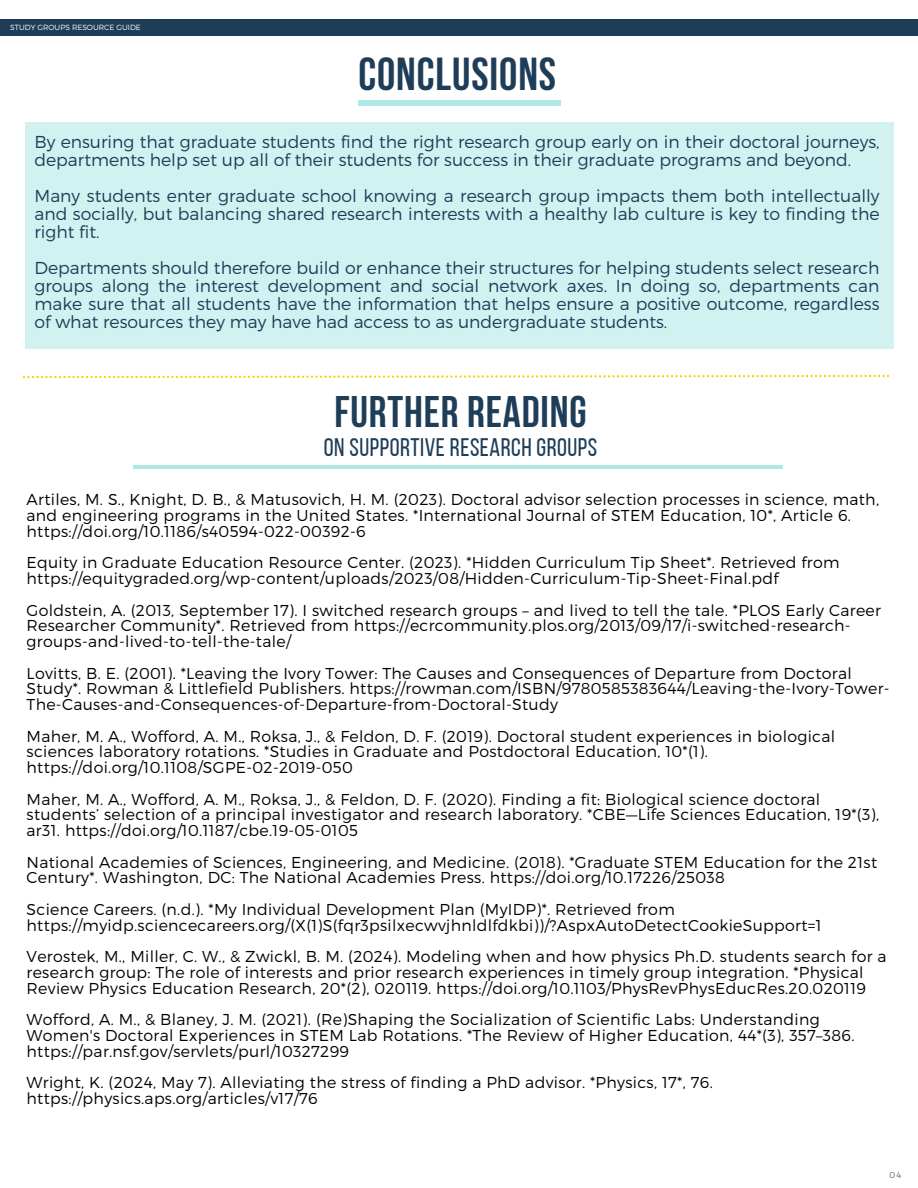
<style>
.page{position:relative;width:918px;height:1188px;background:#fff}
.page>*{position:absolute;margin:0;border:0;box-sizing:border-box;transform-origin:0 0}
.t1{font:700 46.05px "Bebas Neue";letter-spacing:.02em;color:#1e3d58}
.t2{font:700 44.1px "Bebas Neue";letter-spacing:.02em;color:#1e3d58}
.t3{font:25.35px "Bebas Neue";letter-spacing:.02em;color:#1e3d58}
.t4{font:300 17.25px/18px "Montserrat";color:#1e3d58;text-align:justify}
.t5{font:300 15.75px/15.8px "Montserrat";letter-spacing:.02em;color:#000}
.t6{font:300 8.4px "Montserrat";color:#5c6065}
.t7{font:300 7.5px "Montserrat";color:#fff}
</style>
<div class="page">
<div style="left:0;top:19px;width:918px;height:17px;background:#1e3d58"></div>
<svg style="left:23px;top:375px;width:866px;height:3px"></svg>
<div style="left:25px;top:122px;width:868px;height:226px;background:#d2f1f1"></div>
<hr style="left:134px;top:465px;width:649px;height:3px;background:#b0e8e8">
<div style="left:359px;top:100px;width:202px;height:5px;background:#b0e8e8"></div>
<p class="t7" style="left:10px;top:22px;width:132px">STUDY GROUPS RESOURCE GUIDE</p>
<p class="t1" style="left:358px;top:55px;width:199px">CONCLUSIONS</p>
<h3 class="t4" style="left:34px;top:132px;width:847px">By ensuring that graduate students find the right research group early on in their doctoral journeys, departments help set up all of their students for success in their graduate programs and beyond.</h3>
<h3 class="t4" style="left:34px;top:186px;width:847px">Many students enter graduate school knowing a research group impacts them both intellectually and socially, but balancing shared research interests with a healthy lab culture is key to finding the right fit.</h3>
<h3 class="t4" style="left:34px;top:258px;width:847px">Departments should therefore build or enhance their structures for helping students select research groups along the interest development and social network axes. In doing so, departments can make sure that all students have the information that helps ensure a positive outcome, regardless of what resources they may have had access to as undergraduate students.</h3>
<h1 class="t2" style="left:334px;top:394px;width:254px">FURTHER READING</h1>
<h3 class="t3" style="left:324px;top:437px;width:275px">ON SUPPORTIVE RESEARCH GROUPS</h3>
<h2 class="t5" style="left:27px;top:491px;width:854px">Artiles, M. S., Knight, D. B., &amp; Matusovich, H. M. (2023). Doctoral advisor selection processes in science, math, and engineering programs in the United States. *International Journal of STEM Education, 10*, Article 6. https://doi.org/10.1186/s40594-022-00392-6</h2>
<h3 class="t5" style="left:27px;top:554px;width:814px">Equity in Graduate Education Resource Center. (2023). *Hidden Curriculum Tip Sheet*. Retrieved from https://equitygraded.org/wp-content/uploads/2023/08/Hidden-Curriculum-Tip-Sheet-Final.pdf</h3>
<h3 class="t5" style="left:27px;top:601px;width:856px">Goldstein, A. (2013, September 17). I switched research groups – and lived to tell the tale. *PLOS Early Career<br>Researcher Community*. Retrieved from https://ecrcommunity.plos.org/2013/09/17/i-switched-research&shy;groups-and-lived-to-tell-the-tale/</h3>
<h3 class="t5" style="left:27px;top:664px;width:865px">Lovitts, B. E. (2001). *Leaving the Ivory Tower: The Causes and Consequences of Departure from Doctoral<br>Study*. Rowman &amp; Littlefield Publishers. https://rowman.com/ISBN/9780585383644/Leaving-the-Ivory-Tower-<br>The-Causes-and-Consequences-of-Departure-from-Doctoral-Study</h3>
<h3 class="t5" style="left:27px;top:727px;width:810px">Maher, M. A., Wofford, A. M., Roksa, J., &amp; Feldon, D. F. (2019). Doctoral student experiences in biological sciences laboratory rotations. *Studies in Graduate and Postdoctoral Education, 10*(1). https://doi.org/10.1108/SGPE-02-2019-050</h3>
<h3 class="t5" style="left:27px;top:790px;width:854px">Maher, M. A., Wofford, A. M., Roksa, J., &amp; Feldon, D. F. (2020). Finding a fit: Biological science doctoral students’ selection of a principal investigator and research laboratory. *CBE—Life Sciences Education, 19*(3), ar31. https://doi.org/10.1187/cbe.19-05-0105</h3>
<h3 class="t5" style="left:27px;top:853px;width:852px">National Academies of Sciences, Engineering, and Medicine. (2018). *Graduate STEM Education for the 21st<br>Century*. Washington, DC: The National Academies Press. https://doi.org/10.17226/25038</h3>
<h3 class="t5" style="left:27px;top:901px;width:797px">Science Careers. (n.d.). *My Individual Development Plan (MyIDP)*. Retrieved from https://myidp.sciencecareers.org/(X(1)S(fqr3psilxecwvjhnldlfdkbi))/?AspxAutoDetectCookieSupport=1</h3>
<h3 class="t5" style="left:27px;top:948px;width:862px">Verostek, M., Miller, C. W., &amp; Zwickl, B. M. (2024). Modeling when and how physics Ph.D. students search for a research group: The role of interests and prior research experiences in timely group integration. *Physical<br>Review Physics Education Research, 20*(2), 020119. https://doi.org/10.1103/PhysRevPhysEducRes.20.020119</h3>
<h3 class="t5" style="left:27px;top:1011px;width:829px">Wofford, A. M., &amp; Blaney, J. M. (2021). (Re)Shaping the Socialization of Scientific Labs: Understanding<br>Women's Doctoral Experiences in STEM Lab Rotations. *The Review of Higher Education, 44*(3), 357–386. https://par.nsf.gov/servlets/purl/10327299</h3>
<h3 class="t5" style="left:27px;top:1074px;width:688px">Wright, K. (2024, May 7). Alleviating the stress of finding a PhD advisor. *Physics, 17*, 76. https://physics.aps.org/articles/v17/76</h3>
<h1 class="t6" style="left:889px;top:1169px;width:13px">04</h1>
</div>
